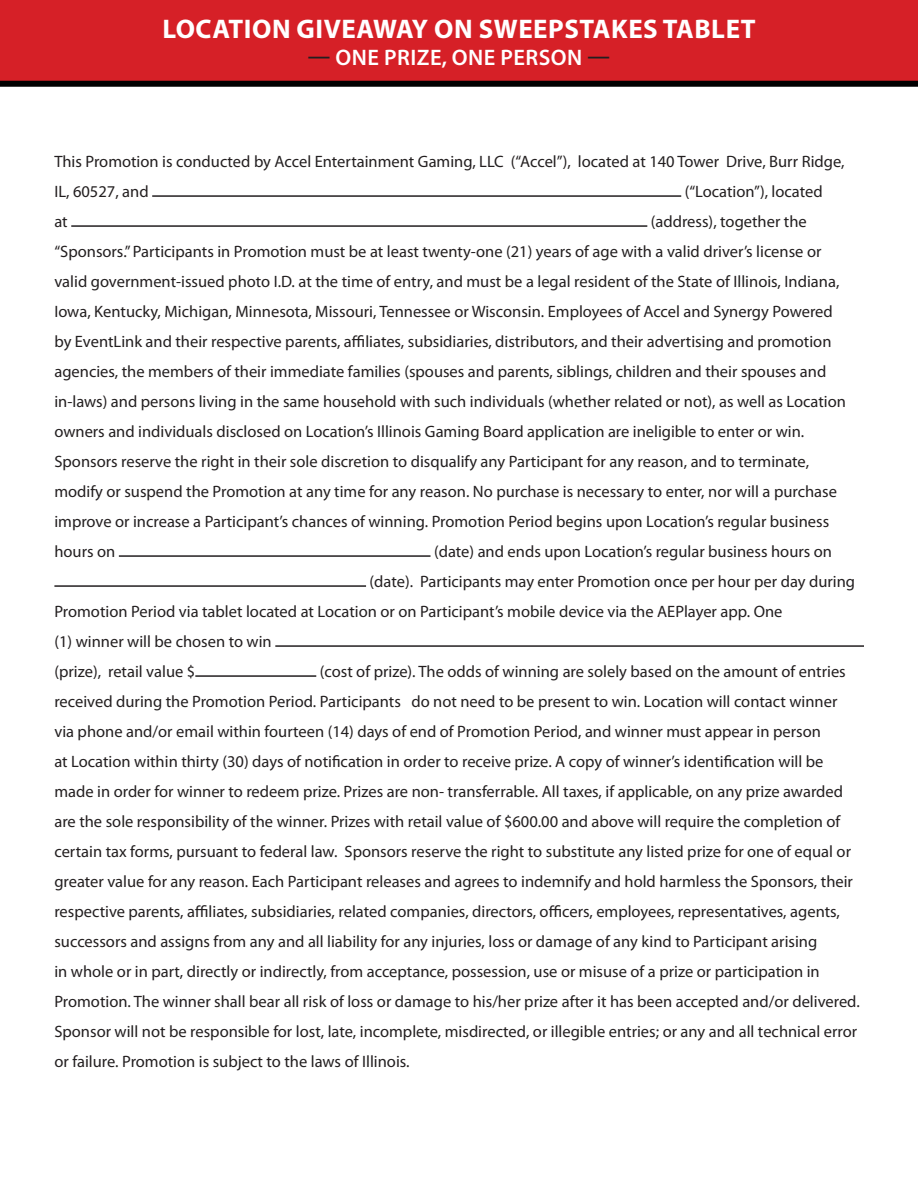
<style>
.page{position:relative;width:918px;height:1188px;background:#fff}
.page>*{position:absolute;margin:0;border:0;box-sizing:border-box;transform-origin:0 0}
.t1{font:700 27px "Myriad Pro";letter-spacing:.02em;color:#fff}
.t2{font:600 22.5px "Myriad Pro";letter-spacing:.02em;color:#fff}
.t3{font:16.5px/30px "Myriad Pro";color:#231f20}
.s1{color:#231f20}
</style>
<div class="page">
<div style="left:0;top:0;width:918px;height:84px;background:#d62027"></div>
<div style="left:0;top:81px;width:918px;height:6px;background:#000"></div>
<hr style="left:152px;top:195px;width:529px;height:2px;background:#231f20">
<hr style="left:71px;top:225px;width:576px;height:2px;background:#231f20">
<hr style="left:119px;top:555px;width:312px;height:2px;background:#231f20">
<hr style="left:54px;top:585px;width:312px;height:2px;background:#231f20">
<hr style="left:275px;top:645px;width:589px;height:2px;background:#231f20">
<hr style="left:195px;top:675px;width:121px;height:2px;background:#231f20">
<h1 class="t1" style="left:162px;top:12px;width:595px">LOCATION GIVEAWAY ON SWEEPSTAKES TABLET</h1>
<h2 class="t2" style="left:308px;top:44px;width:304px"><span class="s1">—</span> ONE PRIZE, ONE PERSON <span class="s1">—</span></h2>
<p class="t3" style="left:54px;top:146px;width:792px">This Promotion is conducted by Accel Entertainment Gaming, LLC (“Accel”), located at 140 Tower Drive, Burr Ridge,<br>IL, 60527, and</p>
<p class="t3" style="left:685px;top:176px;width:140px">(“Location”), located</p>
<p class="t3" style="left:54px;top:206px;width:793px;text-indent:596px">(address), together the “Sponsors.” Participants in Promotion must be at least twenty-one (21) years of age with a valid driver’s license or valid government-issued photo I.D. at the time of entry, and must be a legal resident of the State of Illinois, Indiana, Iowa, Kentucky, Michigan, Minnesota, Missouri, Tennessee or Wisconsin. Employees of Accel and Synergy Powered by EventLink and their respective parents, affiliates, subsidiaries, distributors, and their advertising and promotion agencies, the members of their immediate families (spouses and parents, siblings, children and their spouses and in-laws) and persons living in the same household with such individuals (whether related or not), as well as Location owners and individuals disclosed on Location’s Illinois Gaming Board application are ineligible to enter or win.<br>Sponsors reserve the right in their sole discretion to disqualify any Participant for any reason, and to terminate, modify or suspend the Promotion at any time for any reason. No purchase is necessary to enter, nor will a purchase improve or increase a Participant’s chances of winning. Promotion Period begins upon Location’s regular business hours on</p>
<p class="t3" style="left:54px;top:206px;width:15px">at</p>
<p class="t3" style="left:434px;top:536px;width:400px">(date) and ends upon Location’s regular business hours on</p>
<p class="t3" style="left:370px;top:566px;width:487px">(date). Participants may enter Promotion once per hour per day during</p>
<p class="t3" style="left:54px;top:596px;width:730px">Promotion Period via tablet located at Location or on Participant’s mobile device via the AEPlayer app. One</p>
<p class="t3" style="left:54px;top:626px;width:219px">(1) winner will be chosen to win</p>
<p class="t3" style="left:54px;top:656px;width:142px">(prize), retail value $</p>
<p class="t3" style="left:54px;top:656px;width:807px;text-indent:265px">(cost of prize). The odds of winning are solely based on the amount of entries received during the Promotion Period. Participants do not need to be present to win. Location will contact winner via phone and/or email within fourteen (14) days of end of Promotion Period, and winner must appear in person<br>at Location within thirty (30) days of notification in order to receive prize. A copy of winner’s identification will be made in order for winner to redeem prize. Prizes are non- transferrable. All taxes, if applicable, on any prize awarded are the sole responsibility of the winner. Prizes with retail value of $600.00 and above will require the completion of certain tax forms, pursuant to federal law. Sponsors reserve the right to substitute any listed prize for one of equal or greater value for any reason. Each Participant releases and agrees to indemnify and hold harmless the Sponsors, their respective parents, affiliates, subsidiaries, related companies, directors, officers, employees, representatives, agents, successors and assigns from any and all liability for any injuries, loss or damage of any kind to Participant arising<br>in whole or in part, directly or indirectly, from acceptance, possession, use or misuse of a prize or participation in Promotion. The winner shall bear all risk of loss or damage to his/her prize after it has been accepted and/or delivered.<br>Sponsor will not be responsible for lost, late, incomplete, misdirected, or illegible entries; or any and all technical error or failure. Promotion is subject to the laws of Illinois.</p>
</div>
